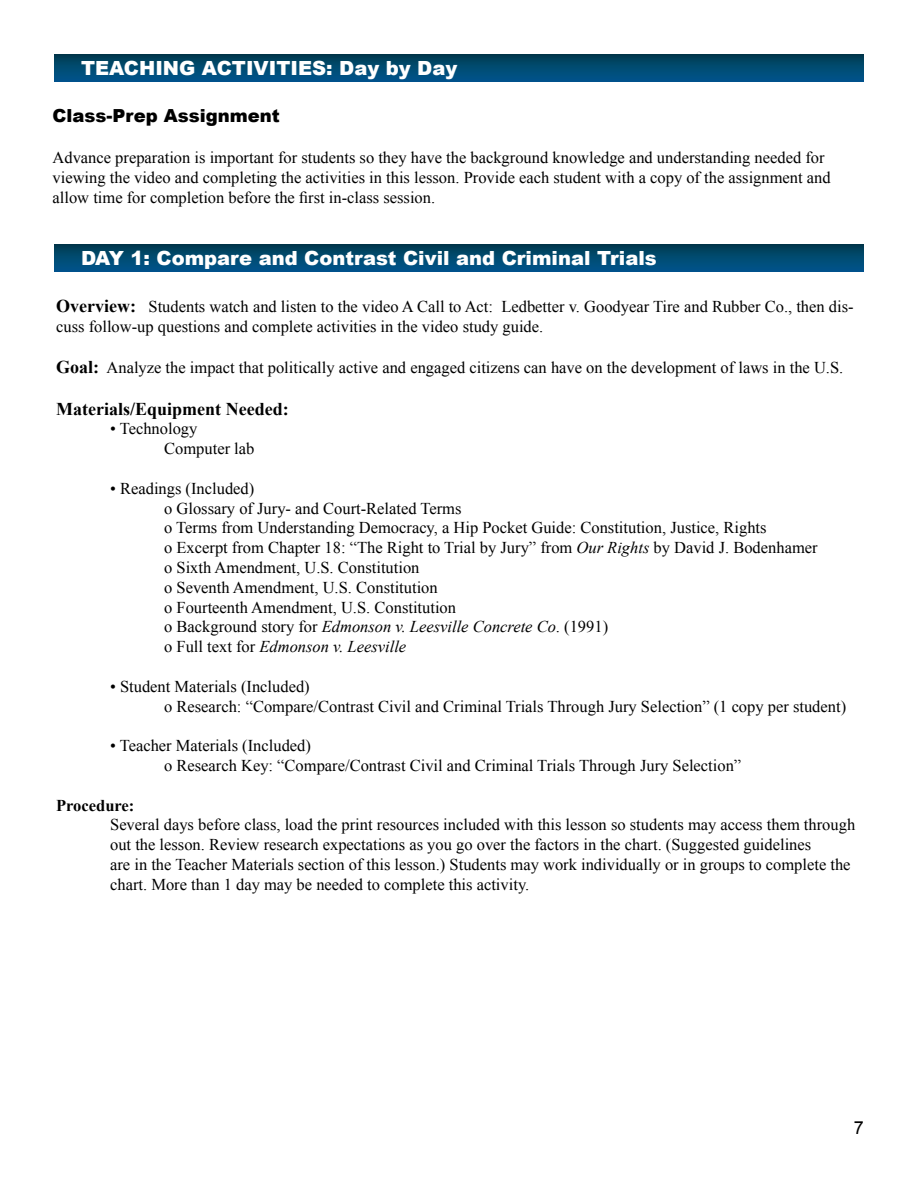
<style>
.page{position:relative;width:918px;height:1188px;background:#fff}
.page>*{position:absolute;margin:0;border:0;box-sizing:border-box;transform-origin:0 0}
.t1{font:900 19.5px "Arial";color:#fff}
.t2{font:700 18px "Times New Roman";color:#000}
.t3{font:900 18px "Arial";color:#000}
.t4{font:18px "Arial";color:#000}
.t5{font:16.5px/19.8px "Times New Roman";color:#000}
.t6{font:700 16.5px "Times New Roman";color:#000}
.s1{font-weight:700;font-size:18px}
.s2{font-style:italic}
</style>
<div class="page">
<svg style="left:54px;top:54px;width:810px;height:27px;background:#00486e"></svg>
<div style="left:54px;top:244px;width:810px;height:28px;background:linear-gradient(to bottom,#003c50,#00558d)"></div>
<p class="t1" style="left:81px;top:54px;width:378px">TEACHING ACTIVITIES: Day by Day</p>
<p class="t3" style="left:53px;top:103px;width:229px">Class-Prep Assignment</p>
<p class="t5" style="left:53px;top:148px;width:780px">Advance preparation is important for students so they have the background knowledge and understanding needed for viewing the video and completing the activities in this lesson. Provide each student with a copy of the assignment and allow time for completion before the first in-class session.</p>
<p class="t1" style="left:81px;top:244px;width:577px">DAY 1: Compare and Contrast Civil and Criminal Trials</p>
<p class="t5" style="left:56px;top:296px;width:799px"><span class="s1">Overview:</span> Students watch and listen to the video A Call to Act: Ledbetter v. Goodyear Tire and Rubber Co., then dis&shy;cuss follow-up questions and complete activities in the video study guide.</p>
<p class="t5" style="left:56px;top:358px;width:789px"><span class="s1">Goal:</span> Analyze the impact that politically active and engaged citizens can have on the development of laws in the U.S.</p>
<p class="t2" style="left:56px;top:396px;width:234px">Materials/Equipment Needed:</p>
<p class="t5" style="left:164px;top:419px;width:92px;text-indent:-54px">• Technology<br>Computer lab</p>
<p class="t5" style="left:164px;top:478px;width:655px;text-indent:-54px">• Readings (Included)<br>o Glossary of Jury- and Court-Related Terms<br>o Terms from Understanding Democracy, a Hip Pocket Guide: Constitution, Justice, Rights<br>o Excerpt from Chapter 18: “The Right to Trial by Jury” from <span class="s2">Our Rights</span> by David J. Bodenhamer o Sixth Amendment, U.S. Constitution<br>o Seventh Amendment, U.S. Constitution<br>o Fourteenth Amendment, U.S. Constitution<br>o Background story for <span class="s2">Edmonson v. Leesville Concrete Co</span>. (1991)<br>o Full text for <span class="s2">Edmonson v. Leesville</span></p>
<p class="t5" style="left:164px;top:676px;width:684px;text-indent:-54px">• Student Materials (Included)<br>o Research: “Compare/Contrast Civil and Criminal Trials Through Jury Selection” (1 copy per student)</p>
<p class="t5" style="left:164px;top:736px;width:579px;text-indent:-54px">• Teacher Materials (Included)<br>o Research Key: “Compare/Contrast Civil and Criminal Trials Through Jury Selection”</p>
<p class="t6" style="left:56px;top:794px;width:80px">Procedure:</p>
<p class="t5" style="left:110px;top:815px;width:747px">Several days before class, load the print resources included with this lesson so students may access them through out the lesson. Review research expectations as you go over the factors in the chart. (Suggested guidelines<br>are in the Teacher Materials section of this lesson.) Students may work individually or in groups to complete the chart. More than 1 day may be needed to complete this activity.</p>
<p class="t4" style="left:854px;top:1116px;width:12px">7</p>
</div>
